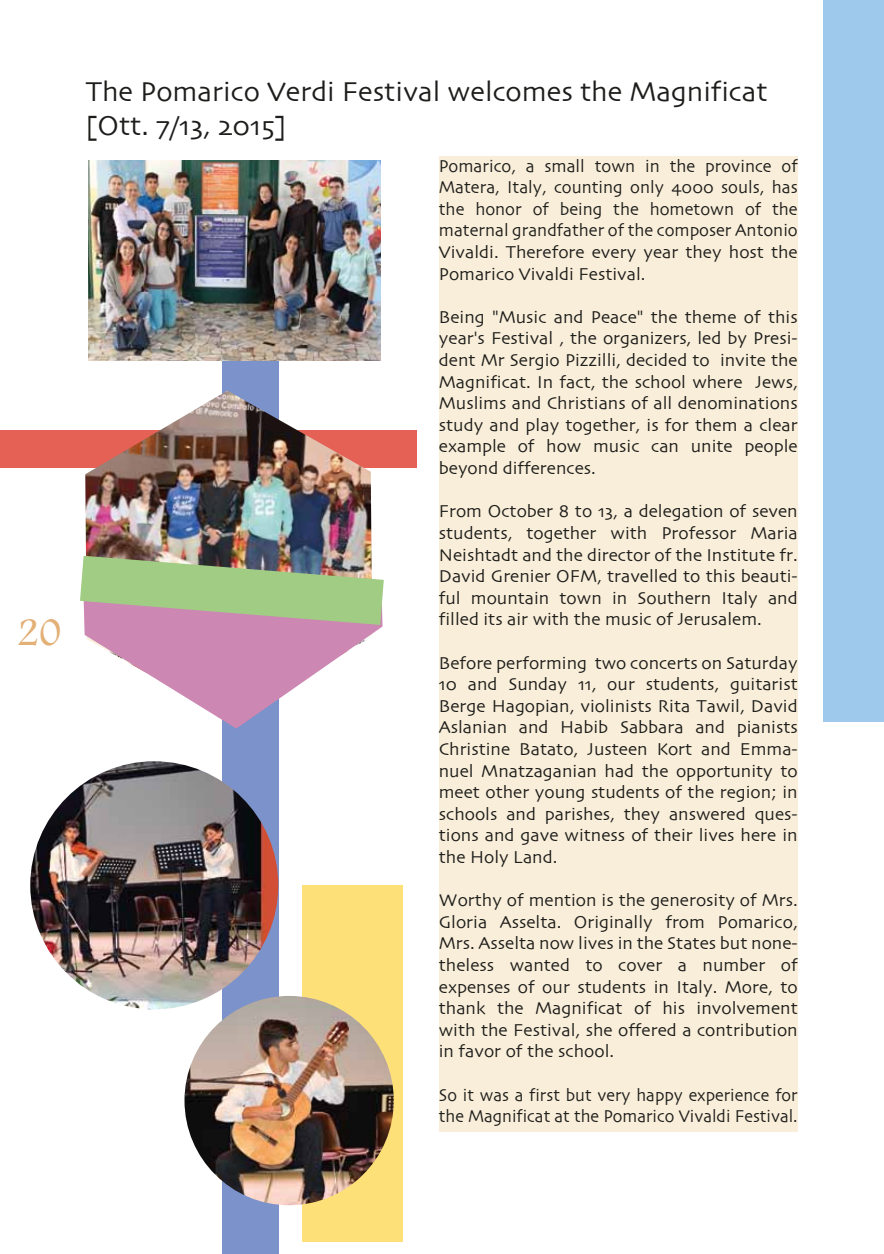
<style>
.page{position:relative;width:884px;height:1254px;background:#fff}
.page>*{position:absolute;margin:0;border:0;box-sizing:border-box;transform-origin:0 0}
.t1{font:40.5px "Footlight MT Light";color:#e3b076}
.t2{font:28.5px/34.2px "Skia";color:#1d1d1b}
.t3{font:18px/21.6px "Skia";color:#1d1d1b;text-align:justify}
.t4{font:18px/21.6px "Skia";color:#1d1d1b;text-align:justify;scale:.96 1}
.t5{font:18px/21.6px "Skia";color:#1d1d1b;scale:.94 1}
</style>
<div class="page">
<div style="left:302px;top:885px;width:100px;height:357px;background:#fee079"></div>
<div style="left:823px;top:0;width:61px;height:721px;background:#9ec9ed"></div>
<div style="left:0;top:431px;width:417px;height:37px;background:#e56156"></div>
<div style="left:222px;top:325px;width:56px;height:929px;background:#7c92ca"></div>
<img style="left:30px;top:761px;width:248px;height:248px;border-radius:124px">
<img style="left:85px;top:391px;width:287px;height:165px">
<svg style="left:84px;top:625px;width:299px;height:103px;fill:#cc87b3"></svg>
<img style="left:89px;top:161px;width:292px;height:199px">
<img style="left:184px;top:996px;width:210px;height:209px;border-radius:105px">
<div style="left:439px;top:157px;width:359px;height:975px;background:#f9eed9"></div>
<svg style="left:80px;top:556px;width:304px;height:69px;background:#a6b48c"></svg>
<h1 class="t1" style="left:17px;top:617px;width:46px">20</h1>
<h2 class="t2" style="left:86px;top:76px;width:683px">The Pomarico Verdi Festival welcomes the Magnificat [Ott. 7/13, 2015]</h2>
<p class="t4" style="left:439px;top:156px;width:375px">Pomarico, a small town in the province of Matera, Italy, counting only 4000 souls, has the honor of being the hometown of the maternal grandfather of the composer Antonio Vivaldi. Therefore every year they host the Pomarico Vivaldi Festival.</p>
<p class="t3" style="left:439px;top:307px;width:360px">Being "Music and Peace" the theme of this year's Festival , the organizers, led by Presi&shy;dent Mr Sergio Pizzilli, decided to invite the Magnificat. In fact, the school where Jews, Muslims and Christians of all denominations study and play together, is for them a clear example of how music can unite people beyond differences.</p>
<p class="t3" style="left:439px;top:501px;width:360px">From October 8 to 13, a delegation of seven students, together with Professor Maria Neishtadt and the director of the Institute fr.<br>David Grenier OFM, travelled to this beauti&shy;ful mountain town in Southern Italy and filled its air with the music of Jerusalem.</p>
<p class="t3" style="left:439px;top:653px;width:360px">Before performing two concerts on Saturday 10 and Sunday 11, our students, guitarist Berge Hagopian, violinists Rita Tawil, David Aslanian and Habib Sabbara and pianists Christine Batato, Justeen Kort and Emma&shy;nuel Mnatzaganian had the opportunity to meet other young students of the region; in schools and parishes, they answered ques&shy;tions and gave witness of their lives here in the Holy Land.</p>
<p class="t3" style="left:439px;top:890px;width:360px">Worthy of mention is the generosity of Mrs.<br>Gloria Asselta. Originally from Pomarico, Mrs. Asselta now lives in the States but none&shy;theless wanted to cover a number of expenses of our students in Italy. More, to thank the Magnificat of his involvement with the Festival, she offered a contribution in favor of the school.</p>
<p class="t5" style="left:439px;top:1085px;width:383px">So it was a first but very happy experience for the Magnificat at the Pomarico Vivaldi Festival.</p>
</div>
